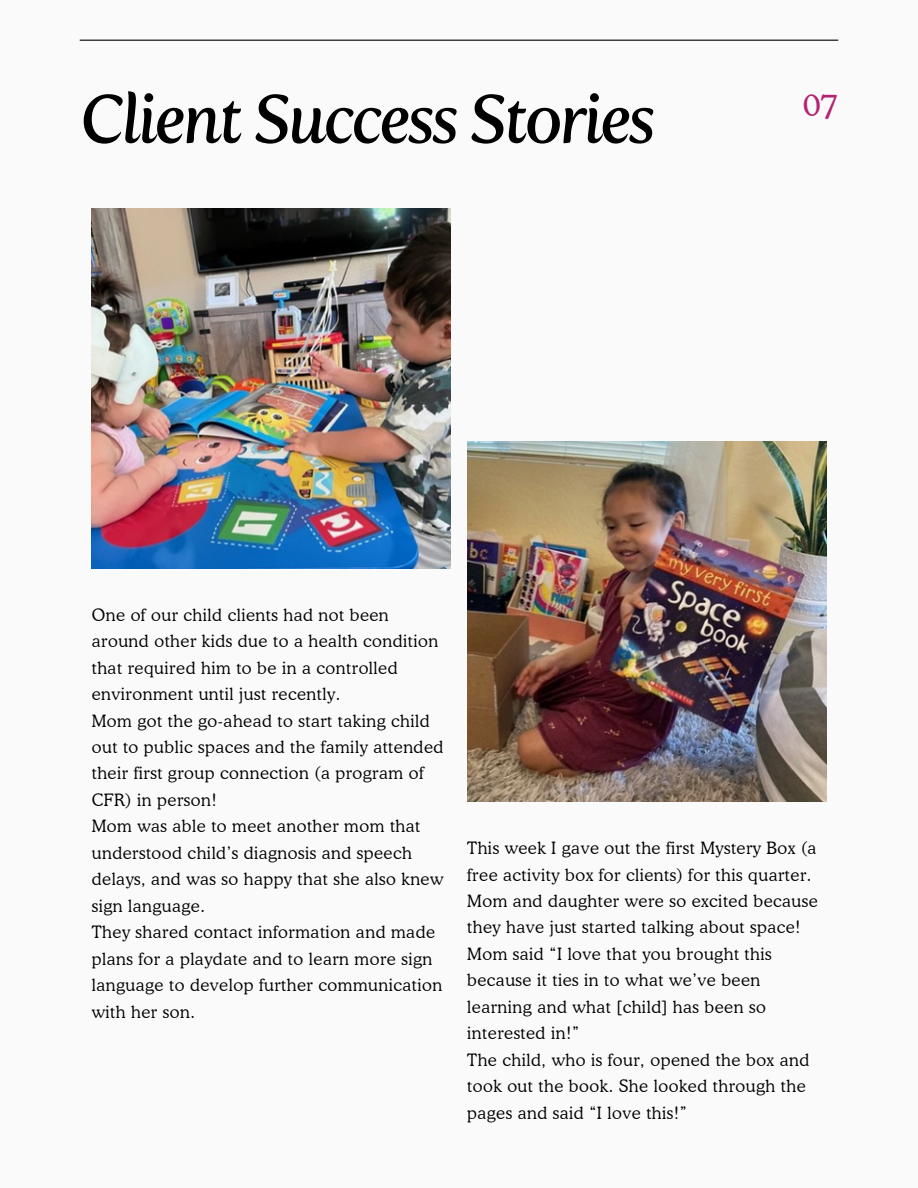
<style>
.page{position:relative;width:918px;height:1188px;background:#fafafa}
.page>*{position:absolute;margin:0;border:0;box-sizing:border-box;transform-origin:0 0}
.t1{font:italic 67.8px "Fertigo Pro";letter-spacing:-.05em;color:#000}
.t2{font:300 33.9px "Cooper BT";color:#b42371}
.t3{font:300 16.95px/26.4px "Cooper BT";letter-spacing:.03em;color:#000}
</style>
<div class="page">
<img style="left:92px;top:208px;width:359px;height:360px">
<img style="left:467px;top:441px;width:359px;height:360px">
<hr style="left:80px;top:40px;width:758px;height:1px;background:#000">
<p class="t1" style="left:80px;top:90px;width:578px">Client Success Stories</p>
<h1 class="t2" style="left:803px;top:83px;width:37px">07</h1>
<p class="t3" style="left:92px;top:601px;width:348px">One of our child clients had not been around other kids due to a health condition that required him to be in a controlled environment until just recently.</p>
<p class="t3" style="left:92px;top:707px;width:353px">Mom got the go-ahead to start taking child out to public spaces and the family attended their first group connection (a program of CFR) in person!</p>
<p class="t3" style="left:92px;top:813px;width:353px">Mom was able to meet another mom that understood child’s diagnosis and speech delays, and was so happy that she also knew sign language.</p>
<p class="t3" style="left:92px;top:919px;width:352px">They shared contact information and made plans for a playdate and to learn more sign language to develop further communication with her son.</p>
<p class="t3" style="left:467px;top:835px;width:352px">This week I gave out the first Mystery Box (a free activity box for clients) for this quarter.<br>Mom and daughter were so excited because they have just started talking about space!</p>
<p class="t3" style="left:467px;top:941px;width:306px">Mom said “I love that you brought this because it ties in to what we’ve been learning and what [child] has been so interested in!”</p>
<p class="t3" style="left:467px;top:1046px;width:344px">The child, who is four, opened the box and took out the book. She looked through the pages and said “I love this!”</p>
</div>
